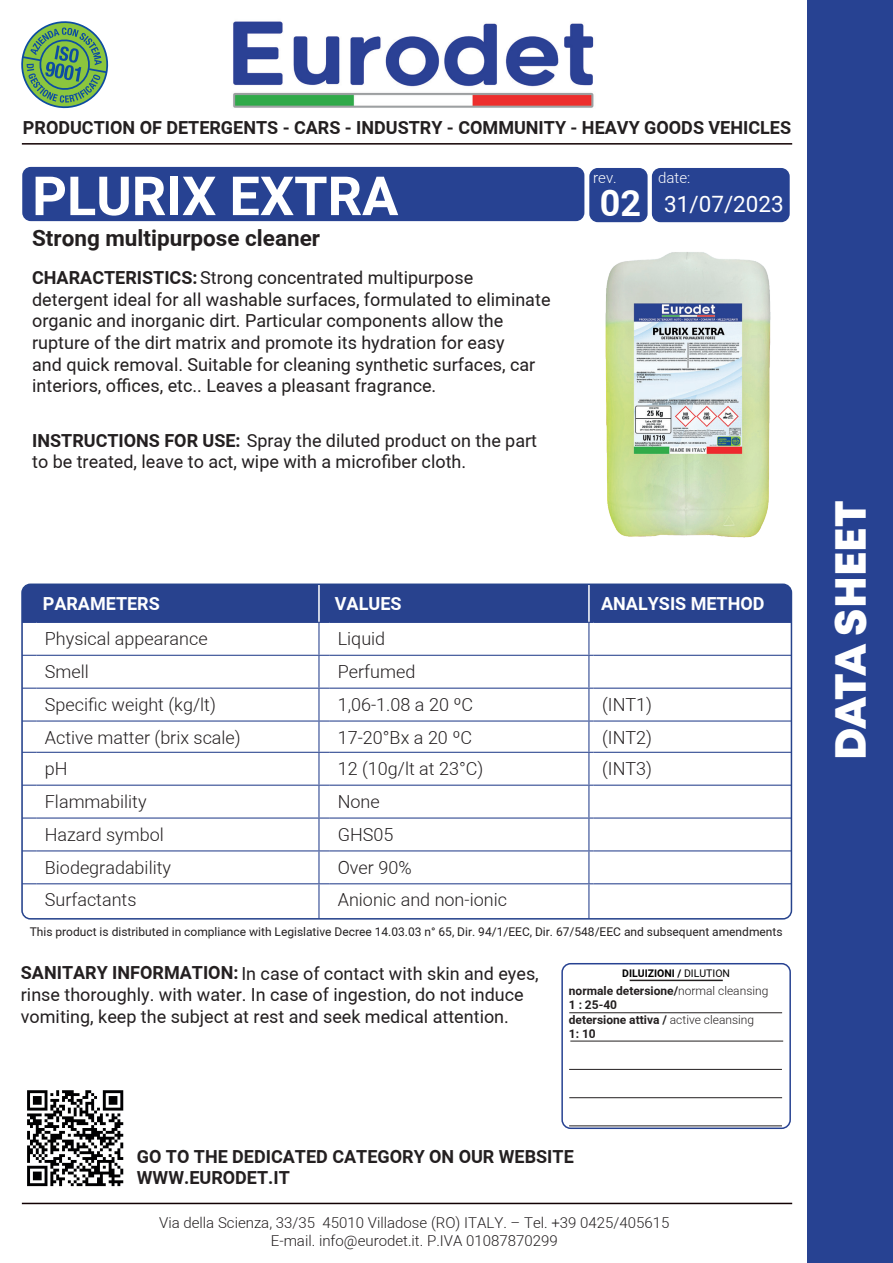
<style>
.page{position:relative;width:893px;height:1263px;background:#fff}
.page>*{position:absolute;margin:0;border:0;box-sizing:border-box;transform-origin:0 0}
.t1{font:700 54px "Araboto";color:#fff}
.t2{font:43.5px "Mont Heavy DEMO";color:#fff}
.t3{font:700 36px "Araboto";color:#fff}
.t4{font:700 22.5px "Araboto";color:#231f20}
.t5{font:22.5px "Araboto";color:#fff}
.t6{font:18px/21.6px "Araboto";color:#231f20}
.t7{font:300 18px "Araboto";color:#231f20}
.t8{font:700 18px/21.3px "Araboto";color:#231f20}
.t9{font:700 18px "Araboto";color:#fff}
.t10{font:300 15px/18px "Araboto";color:#231f20;text-align:center}
.t11{font:300 15px "Araboto";color:#fff}
.t12{font:12px "Araboto";color:#231f20}
.t13{font:700 12px "Araboto";color:#231f20}
.t14{font:700 10.5px "Araboto";color:#000001}
.s1{font-weight:700}
.s2{font-weight:400}
.s3{font-weight:300}
</style>
<div class="page">
<div style="left:589px;top:168px;width:59px;height:54px;background:#274292;border-radius:9px"></div>
<div style="left:652px;top:168px;width:138px;height:54px;background:#274292;border-radius:9px"></div>
<div style="left:22px;top:167px;width:562px;height:54px;background:#274292;border-radius:9px"></div>
<img style="left:233px;top:21px;width:361px;height:87px">
<hr style="left:22px;top:1203px;width:770px;height:1px;background:#110002">
<svg style="left:21px;top:21px;width:88px;height:88px"></svg>
<div style="left:807px;top:0;width:86px;height:1263px;background:#274292"></div>
<hr style="left:22px;top:143px;width:770px;height:2px;background:#110002">
<svg style="left:24px;top:623px;width:767px;height:295px"></svg>
<hr style="left:791px;top:584px;width:1px;height:38px;background:#28428e">
<hr style="left:791px;top:884px;width:1px;height:34px;background:#28428e">
<hr style="left:318px;top:623px;width:1px;height:32px;background:#28428e">
<hr style="left:588px;top:623px;width:1px;height:32px;background:#28428e">
<svg style="left:24px;top:655px;width:12px;height:1px"></svg>
<hr style="left:36px;top:655px;width:283px;height:1px;background:#28428e">
<hr style="left:318px;top:656px;width:1px;height:32px;background:#28428e">
<hr style="left:329px;top:655px;width:260px;height:1px;background:#28428e">
<hr style="left:588px;top:656px;width:1px;height:32px;background:#28428e">
<hr style="left:594px;top:655px;width:197px;height:1px;background:#28428e">
<svg style="left:24px;top:688px;width:12px;height:1px"></svg>
<hr style="left:36px;top:688px;width:283px;height:1px;background:#28428e">
<hr style="left:318px;top:689px;width:1px;height:31px;background:#28428e">
<hr style="left:329px;top:688px;width:260px;height:1px;background:#28428e">
<hr style="left:588px;top:689px;width:1px;height:31px;background:#28428e">
<hr style="left:594px;top:688px;width:197px;height:1px;background:#28428e">
<svg style="left:24px;top:720px;width:12px;height:1px"></svg>
<hr style="left:36px;top:720px;width:283px;height:1px;background:#28428e">
<hr style="left:318px;top:721px;width:1px;height:31px;background:#28428e">
<hr style="left:329px;top:720px;width:260px;height:1px;background:#28428e">
<hr style="left:588px;top:721px;width:1px;height:31px;background:#28428e">
<hr style="left:594px;top:720px;width:197px;height:1px;background:#28428e">
<svg style="left:24px;top:752px;width:12px;height:1px"></svg>
<hr style="left:36px;top:752px;width:283px;height:1px;background:#28428e">
<hr style="left:318px;top:753px;width:1px;height:32px;background:#28428e">
<hr style="left:329px;top:752px;width:260px;height:1px;background:#28428e">
<hr style="left:588px;top:753px;width:1px;height:32px;background:#28428e">
<hr style="left:594px;top:752px;width:197px;height:1px;background:#28428e">
<svg style="left:24px;top:785px;width:12px;height:1px"></svg>
<hr style="left:36px;top:785px;width:283px;height:1px;background:#28428e">
<hr style="left:318px;top:786px;width:1px;height:31px;background:#28428e">
<hr style="left:329px;top:785px;width:260px;height:1px;background:#28428e">
<hr style="left:588px;top:786px;width:1px;height:31px;background:#28428e">
<hr style="left:594px;top:785px;width:197px;height:1px;background:#28428e">
<svg style="left:24px;top:817px;width:12px;height:1px"></svg>
<hr style="left:36px;top:817px;width:283px;height:1px;background:#28428e">
<hr style="left:318px;top:818px;width:1px;height:32px;background:#28428e">
<hr style="left:329px;top:817px;width:260px;height:1px;background:#28428e">
<hr style="left:588px;top:818px;width:1px;height:32px;background:#28428e">
<hr style="left:594px;top:817px;width:197px;height:1px;background:#28428e">
<svg style="left:24px;top:850px;width:12px;height:1px"></svg>
<hr style="left:36px;top:850px;width:283px;height:1px;background:#28428e">
<hr style="left:318px;top:851px;width:1px;height:32px;background:#28428e">
<hr style="left:329px;top:850px;width:260px;height:1px;background:#28428e">
<hr style="left:588px;top:851px;width:1px;height:32px;background:#28428e">
<hr style="left:594px;top:850px;width:197px;height:1px;background:#28428e">
<svg style="left:24px;top:883px;width:12px;height:1px"></svg>
<hr style="left:22px;top:884px;width:1px;height:34px;background:#28428e">
<hr style="left:36px;top:883px;width:283px;height:1px;background:#28428e">
<hr style="left:318px;top:884px;width:1px;height:34px;background:#28428e">
<hr style="left:329px;top:883px;width:260px;height:1px;background:#28428e">
<hr style="left:588px;top:884px;width:1px;height:34px;background:#28428e">
<hr style="left:594px;top:883px;width:197px;height:1px;background:#28428e">
<hr style="left:594px;top:918px;width:197px;height:1px;background:#28428e">
<div style="left:24px;top:586px;width:765px;height:37px;background:#28428e"></div>
<hr style="left:594px;top:622px;width:197px;height:1px;background:#28428e">
<div style="left:21px;top:583px;width:771px;height:336px;border:2px solid #26438d;border-radius:9px"></div>
<img style="left:605px;top:252px;width:166px;height:286px">
<img style="left:27px;top:1090px;width:97px;height:97px">
<div style="left:561px;top:963px;width:230px;height:166px;border:2px solid #274292;border-radius:9px"></div>
<hr style="left:569px;top:1012px;width:213px;height:1px;background:#231f20">
<hr style="left:630px;top:980px;width:93px;height:1px;background:#231f20">
<hr style="left:569px;top:1069px;width:213px;height:1px;background:#231f20">
<hr style="left:570px;top:1041px;width:213px;height:1px;background:#231f20">
<hr style="left:569px;top:1097px;width:213px;height:1px;background:#231f20">
<hr style="left:569px;top:1125px;width:213px;height:1px;background:#231f20">
<p class="t8" style="left:23px;top:117px;width:770px">PRODUCTION OF DETERGENTS - CARS - INDUSTRY - COMMUNITY - HEAVY GOODS VEHICLES</p>
<h1 class="t1" style="left:32px;top:158px;width:368px">PLURIX EXTRA</h1>
<p class="t4" style="left:32px;top:222px;width:289px">Strong multipurpose cleaner</p>
<p class="t6" style="left:32px;top:267px;width:443px"><span class="s1">CHARACTERISTICS:</span>Strong concentrated multipurpose</p>
<p class="t6" style="left:32px;top:289px;width:520px">detergent ideal for all washable surfaces, formulated to eliminate organic and inorganic dirt. Particular components allow the rupture of the dirt matrix and promote its hydration for easy<br>and quick removal. Suitable for cleaning synthetic surfaces, car interiors, offices, etc.. Leaves a pleasant fragrance.</p>
<p class="t6" style="left:32px;top:430px;width:506px"><span class="s1">INSTRUCTIONS FOR USE:</span> Spray the diluted product on the part</p>
<p class="t6" style="left:32px;top:452px;width:436px">to be treated, leave to act, wipe with a microfiber cloth.</p>
<p class="t11" style="left:593px;top:167px;width:25px">rev.</p>
<p class="t11" style="left:658px;top:167px;width:34px">date:</p>
<h3 class="t3" style="left:600px;top:178px;width:43px">02</h3>
<p class="t5" style="left:664px;top:188px;width:121px">31/07/2023</p>
<p class="t9" style="left:43px;top:591px;width:119px">PARAMETERS</p>
<p class="t9" style="left:335px;top:591px;width:68px">VALUES</p>
<p class="t9" style="left:601px;top:591px;width:165px">ANALYSIS METHOD</p>
<p class="t7" style="left:45px;top:626px;width:164px">Physical appearance</p>
<p class="t7" style="left:338px;top:626px;width:49px">Liquid</p>
<p class="t7" style="left:45px;top:659px;width:45px">Smell</p>
<p class="t7" style="left:338px;top:659px;width:79px">Perfumed</p>
<p class="t7" style="left:45px;top:692px;width:173px">Specific weight (kg/lt)</p>
<p class="t7" style="left:338px;top:692px;width:137px">1,06-1.08 a 20 ºC</p>
<p class="t7" style="left:602px;top:692px;width:51px">(INT1)</p>
<p class="t7" style="left:45px;top:725px;width:197px">Active matter (brix scale)</p>
<p class="t7" style="left:338px;top:725px;width:136px">17-20°Bx a 20 ºC</p>
<p class="t7" style="left:602px;top:725px;width:51px">(INT2)</p>
<p class="t7" style="left:45px;top:756px;width:24px">pH</p>
<p class="t7" style="left:338px;top:756px;width:147px">12 (10g/lt at 23°C)</p>
<p class="t7" style="left:602px;top:756px;width:51px">(INT3)</p>
<p class="t7" style="left:45px;top:789px;width:103px">Flammability</p>
<p class="t7" style="left:338px;top:789px;width:44px">None</p>
<p class="t7" style="left:45px;top:822px;width:120px">Hazard symbol</p>
<p class="t7" style="left:338px;top:822px;width:57px">GHS05</p>
<p class="t7" style="left:45px;top:854px;width:128px">Biodegradability</p>
<p class="t7" style="left:338px;top:854px;width:75px">Over 90%</p>
<p class="t7" style="left:45px;top:887px;width:93px">Surfactants</p>
<p class="t7" style="left:338px;top:887px;width:171px">Anionic and non-ionic</p>
<p class="t12" style="left:30px;top:924px;width:754px">This product is distributed in compliance with Legislative Decree 14.03.03 n° 65, Dir. 94/1/EEC, Dir. 67/548/EEC and subsequent amendments</p>
<p class="t6" style="left:21px;top:963px;width:519px"><span class="s1">SANITARY INFORMATION:</span> In case of contact with skin and eyes, rinse thoroughly. with water. In case of ingestion, do not induce vomiting, keep the subject at rest and seek medical attention.</p>
<p class="t14" style="left:622px;top:966px;width:109px">DILUIZIONI / <span class="s2">DILUTION</span></p>
<p class="t13" style="left:569px;top:983px;width:201px">normale detersione/<span class="s3">normal cleansing</span></p>
<p class="t13" style="left:569px;top:1025px;width:28px">1: 10</p>
<p class="t13" style="left:569px;top:997px;width:50px">1 : 25-40</p>
<p class="t13" style="left:569px;top:1011px;width:187px">detersione attiva / <span class="s3">active cleansing</span></p>
<h2 class="t2" style="left:826px;top:760px;width:261px;rotate:-90deg">DATA SHEET</h2>
<p class="t8" style="left:137px;top:1146px;width:438px">GO TO THE DEDICATED CATEGORY ON OUR WEBSITE<br>WWW.EURODET.IT</p>
<p class="t10" style="left:159px;top:1214px;width:512px">Via della Scienza, 33/35 45010 Villadose (RO) ITALY. – Tel. +39 0425/405615<br>E-mail. info@eurodet.it. P.IVA 01087870299</p>
</div>
